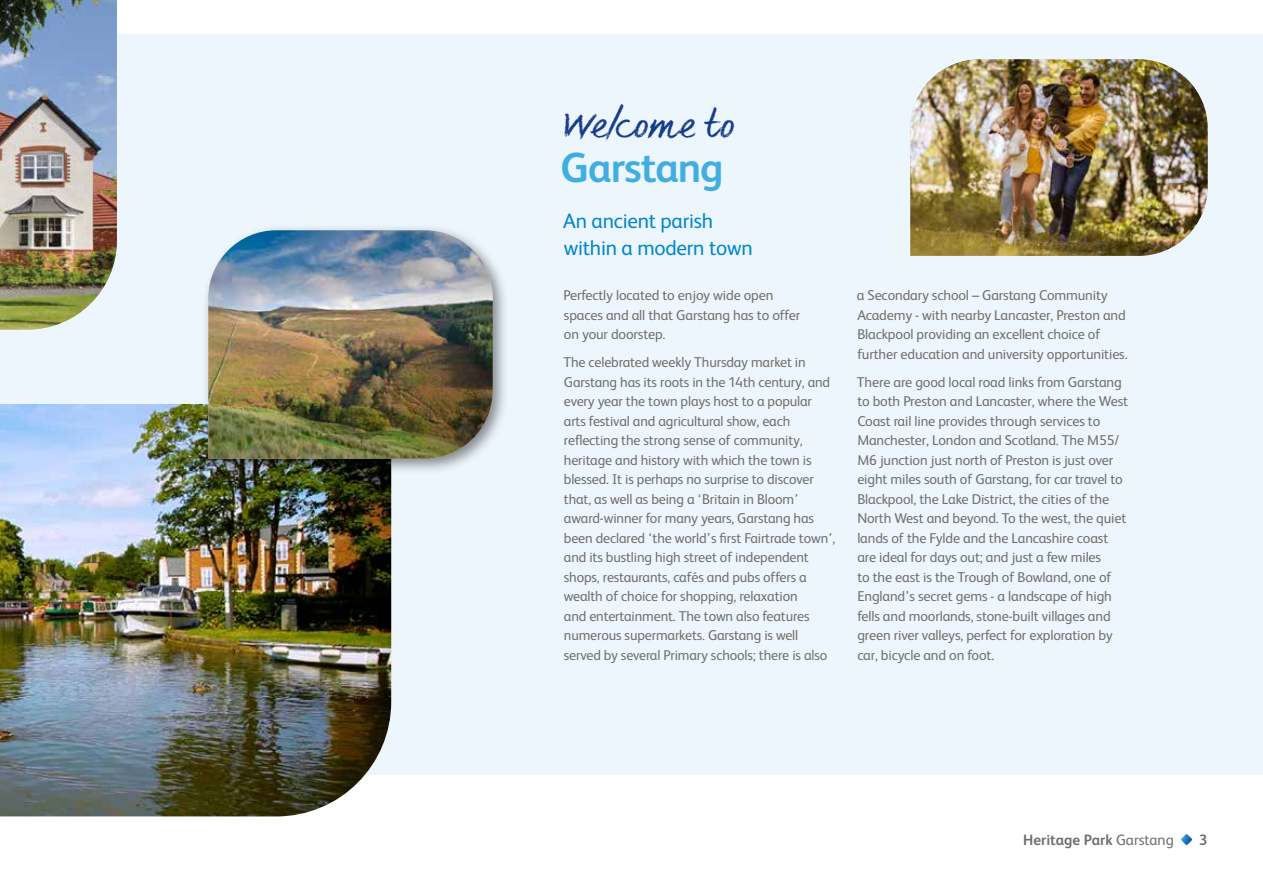
<style>
.page{position:relative;width:1263px;height:893px;background:#fff}
.page>*{position:absolute;margin:0;border:0;box-sizing:border-box;transform-origin:0 0}
.t1{font:42px "FS Sammy";letter-spacing:.005em;color:#153c88}
.t2{font:700 42px "FS Albert";letter-spacing:-.025em;color:#40aee3}
.t3{font:21px/27px "FS Albert";letter-spacing:-.01em;color:#0087cc}
.t4{font:700 15px "FS Albert";color:#706f6f}
.t5{font:14.25px/19.5px "FS Albert";letter-spacing:-.01em;color:#706f6f}
.s1{font-weight:400}
</style>
<div class="page">
<svg style="left:1181px;top:834px;width:11px;height:11px"></svg>
<div style="left:0;top:34px;width:1263px;height:741px;background:#eef6fd"></div>
<img style="left:0;top:0;width:117px;height:330px">
<img style="left:0;top:404px;width:391px;height:412px">
<div style="left:202px;top:224px;width:307px;height:251px;background:#000;opacity:.45"></div>
<img style="left:208px;top:230px;width:285px;height:229px">
<img style="left:910px;top:59px;width:298px;height:197px">
<h1 class="t1" style="left:560px;top:98px;width:176px">Welcome to</h1>
<h1 class="t2" style="left:560px;top:139px;width:165px">Garstang</h1>
<h2 class="t3" style="left:563px;top:207px;width:191px">An ancient parish within a modern town</h2>
<p class="t5" style="left:563px;top:285px;width:238px">Perfectly located to enjoy wide open spaces and all that Garstang has to offer on your doorstep.</p>
<p class="t5" style="left:563px;top:352px;width:273px">The celebrated weekly Thursday market in Garstang has its roots in the 14th century, and every year the town plays host to a popular arts festival and agricultural show, each reflecting the strong sense of community, heritage and history with which the town is blessed. It is perhaps no surprise to discover that, as well as being a ‘Britain in Bloom’ award-winner for many years, Garstang has been declared ‘the world’s first Fairtrade town’, and its bustling high street of independent shops, restaurants, cafés and pubs offers a wealth of choice for shopping, relaxation<br>and entertainment. The town also features numerous supermarkets. Garstang is well served by several Primary schools; there is also</p>
<p class="t5" style="left:857px;top:285px;width:272px">a Secondary school – Garstang Community Academy - with nearby Lancaster, Preston and Blackpool providing an excellent choice of further education and university opportunities.</p>
<p class="t5" style="left:857px;top:371px;width:273px">There are good local road links from Garstang to both Preston and Lancaster, where the West Coast rail line provides through services to Manchester, London and Scotland. The M55/ M6 junction just north of Preston is just over eight miles south of Garstang, for car travel to Blackpool, the Lake District, the cities of the North West and beyond. To the west, the quiet lands of the Fylde and the Lancashire coast are ideal for days out; and just a few miles<br>to the east is the Trough of Bowland, one of England’s secret gems - a landscape of high fells and moorlands, stone-built villages and green river valleys, perfect for exploration by car, bicycle and on foot.</p>
<p class="t4" style="left:1023px;top:830px;width:152px">Heritage Park <span class="s1">Garstang</span></p>
<p class="t4" style="left:1199px;top:830px;width:10px">3</p>
</div>
